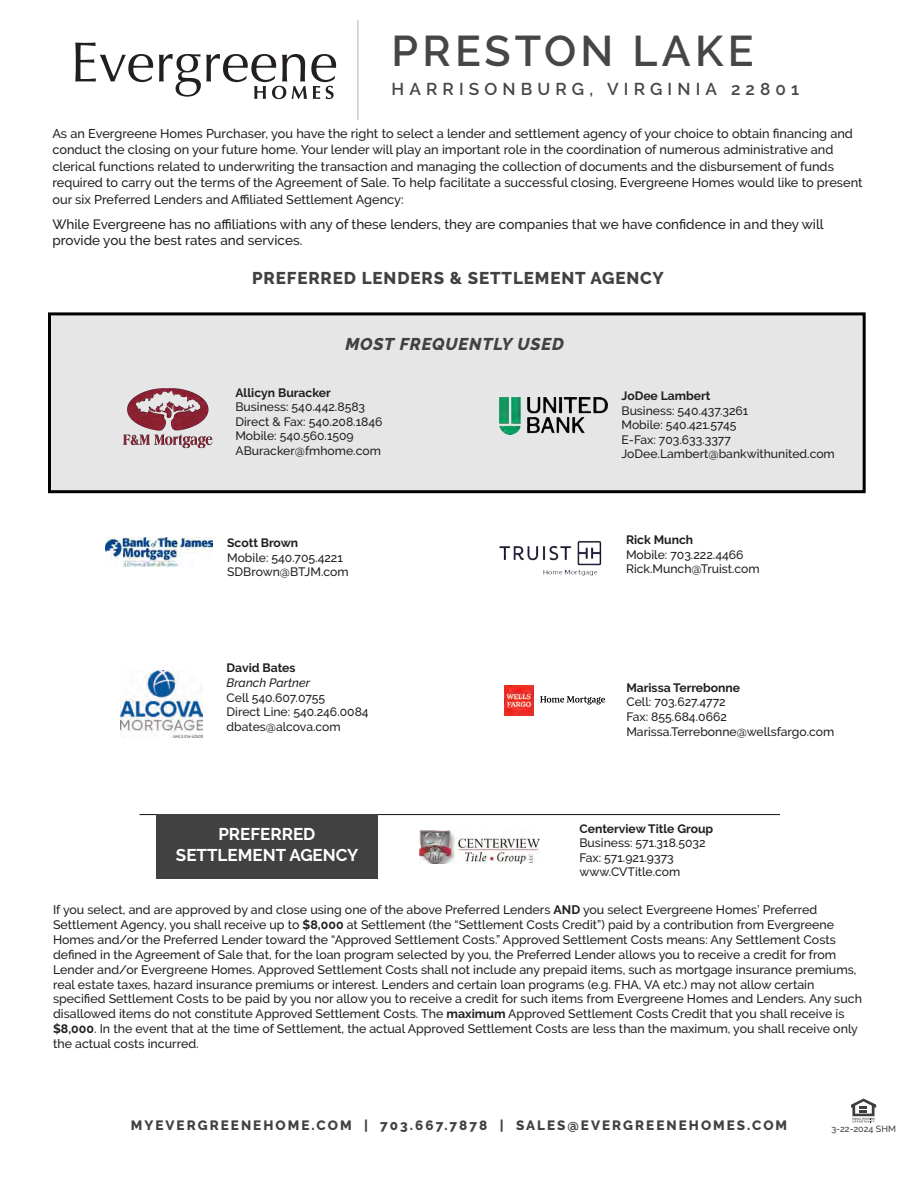
<style>
.page{position:relative;width:918px;height:1188px;background:#fff}
.page>*{position:absolute;margin:0;border:0;box-sizing:border-box;transform-origin:0 0}
.t1{font:600 42.9px "Raleway";letter-spacing:.1em;color:#454647}
.t2{font:600 17.1px "Raleway";letter-spacing:.3em;color:#454647}
.t3{font:800 16.95px "Raleway";letter-spacing:.05em;color:#414141}
.t4{font:700 16.95px/20.4px "Raleway";color:#fff;text-align:center}
.t5{font:italic 800 16.95px "Raleway";letter-spacing:.05em;color:#414141}
.t6{font:500 13.5px/16.5px "Raleway";color:#231f20}
.t7{font:800 13.5px "Raleway";letter-spacing:.15em;color:#414141}
.t8{font:500 12.75px/16.5px "Raleway";color:#231f20}
.t9{font:500 12.3px/14.9px "Raleway";color:#231f20}
.t10{font:500 12.15px/14.5px "Raleway";color:#231f20}
.t11{font:700 12.15px "Raleway";color:#231f20}
.t12{font:italic 500 12.15px "Raleway";color:#231f20}
.t13{font:500 9px "Raleway";color:#414141}
.s1{font-weight:700}
</style>
<div class="page">
<div style="left:48px;top:312px;width:818px;height:181px;border:3px solid #000"></div>
<div style="left:51px;top:315px;width:813px;height:176px;background:#e6e6e6"></div>
<img style="left:123px;top:388px;width:90px;height:61px">
<img style="left:105px;top:538px;width:108px;height:28px">
<hr style="left:357px;top:20px;width:1px;height:100px;background:#bebfc2">
<img style="left:499px;top:398px;width:108px;height:36px">
<img style="left:120px;top:670px;width:82px;height:68px">
<img style="left:504px;top:686px;width:101px;height:30px">
<img style="left:420px;top:830px;width:119px;height:34px">
<hr style="left:140px;top:814px;width:640px;height:1px;background:#231f20">
<div style="left:156px;top:814px;width:222px;height:65px;background:#414141"></div>
<svg style="left:851px;top:1099px;width:25px;height:24px"></svg>
<svg style="left:75px;top:43px;width:78px;height:39px"></svg>
<svg style="left:159px;top:54px;width:177px;height:45px"></svg>
<img style="left:499px;top:540px;width:103px;height:36px">
<h1 class="t1" style="left:392px;top:26px;width:363px">PRESTON LAKE</h1>
<h2 class="t2" style="left:392px;top:79px;width:409px">HARRISONBURG, VIRGINIA 22801</h2>
<p class="t8" style="left:52px;top:125px;width:812px">As an Evergreene Homes Purchaser, you have the right to select a lender and settlement agency of your choice to obtain financing and conduct the closing on your future home. Your lender will play an important role in the coordination of numerous administrative and clerical functions related to underwriting the transaction and managing the collection of documents and the disbursement of funds required to carry out the terms of the Agreement of Sale. To help facilitate a successful closing, Evergreene Homes would like to present our six Preferred Lenders and Affiliated Settlement Agency:</p>
<p class="t6" style="left:52px;top:216px;width:773px">While Evergreene has no affiliations with any of these lenders, they are companies that we have confidence in and they will provide you the best rates and services.</p>
<h3 class="t3" style="left:252px;top:269px;width:413px">PREFERRED LENDERS &amp; SETTLEMENT AGENCY</h3>
<h3 class="t5" style="left:345px;top:334px;width:220px">MOST FREQUENTLY USED</h3>
<p class="t11" style="left:235px;top:385px;width:97px">Allicyn Buracker</p>
<p class="t10" style="left:235px;top:400px;width:149px">Business: 540.442.8583<br>Direct &amp; Fax: 540.208.1846<br>Mobile: 540.560.1509<br>ABuracker@fmhome.com</p>
<p class="t11" style="left:227px;top:536px;width:73px">Scott Brown</p>
<p class="t10" style="left:227px;top:550px;width:123px">Mobile: 540.705.4221<br>SDBrown@BTJM.com</p>
<p class="t11" style="left:622px;top:389px;width:91px">JoDee Lambert</p>
<p class="t10" style="left:622px;top:403px;width:215px">Business: 540.437.3261<br>Mobile: 540.421.5745<br>E-Fax: 703.633.3377<br>JoDee.Lambert@bankwithunited.com</p>
<p class="t11" style="left:626px;top:533px;width:69px">Rick Munch</p>
<p class="t10" style="left:626px;top:547px;width:135px">Mobile: 703.222.4466<br>Rick.Munch@Truist.com</p>
<p class="t11" style="left:227px;top:661px;width:71px">David Bates</p>
<p class="t12" style="left:227px;top:676px;width:85px">Branch Partner</p>
<p class="t10" style="left:227px;top:690px;width:144px">Cell 540.607.0755<br>Direct Line: 540.246.0084 dbates@alcova.com</p>
<h3 class="t4" style="left:176px;top:824px;width:184px">PREFERRED<br>SETTLEMENT AGENCY</h3>
<p class="t11" style="left:626px;top:681px;width:115px">Marissa Terrebonne</p>
<p class="t10" style="left:626px;top:695px;width:209px">Cell: 703.627.4772<br>Fax: 855.684.0662<br>Marissa.Terrebonne@wellsfargo.com</p>
<p class="t11" style="left:579px;top:821px;width:135px">Centerview Title Group</p>
<p class="t10" style="left:579px;top:836px;width:128px">Business: 571.318.5032<br>Fax: 571.921.9373 www.CVTitle.com</p>
<p class="t9" style="left:53px;top:903px;width:810px">If you select, and are approved by and close using one of the above Preferred Lenders <span class="s1">AND</span> you select Evergreene Homes’ Preferred Settlement Agency, you shall receive up to <span class="s1">$8,000</span> at Settlement (the “Settlement Costs Credit”) paid by a contribution from Evergreene Homes and/or the Preferred Lender toward the “Approved Settlement Costs.” Approved Settlement Costs means: Any Settlement Costs defined in the Agreement of Sale that, for the loan program selected by you, the Preferred Lender allows you to receive a credit for from Lender and/or Evergreene Homes. Approved Settlement Costs shall not include any prepaid items, such as mortgage insurance premiums, real estate taxes, hazard insurance premiums or interest. Lenders and certain loan programs (e.g. FHA, VA etc.) may not allow certain specified Settlement Costs to be paid by you nor allow you to receive a credit for such items from Evergreene Homes and Lenders. Any such disallowed items do not constitute Approved Settlement Costs. The <span class="s1">maximum</span> Approved Settlement Costs Credit that you shall receive is <span class="s1">$8,000</span>. In the event that at the time of Settlement, the actual Approved Settlement Costs are less than the maximum, you shall receive only the actual costs incurred.</p>
<p class="t7" style="left:131px;top:1117px;width:658px">MYEVERGREENEHOME.COM | 703.667.7878 | SALES@EVERGREENEHOMES.COM</p>
<p class="t13" style="left:831px;top:1124px;width:66px">3-22-2024 SHM</p>
</div>
